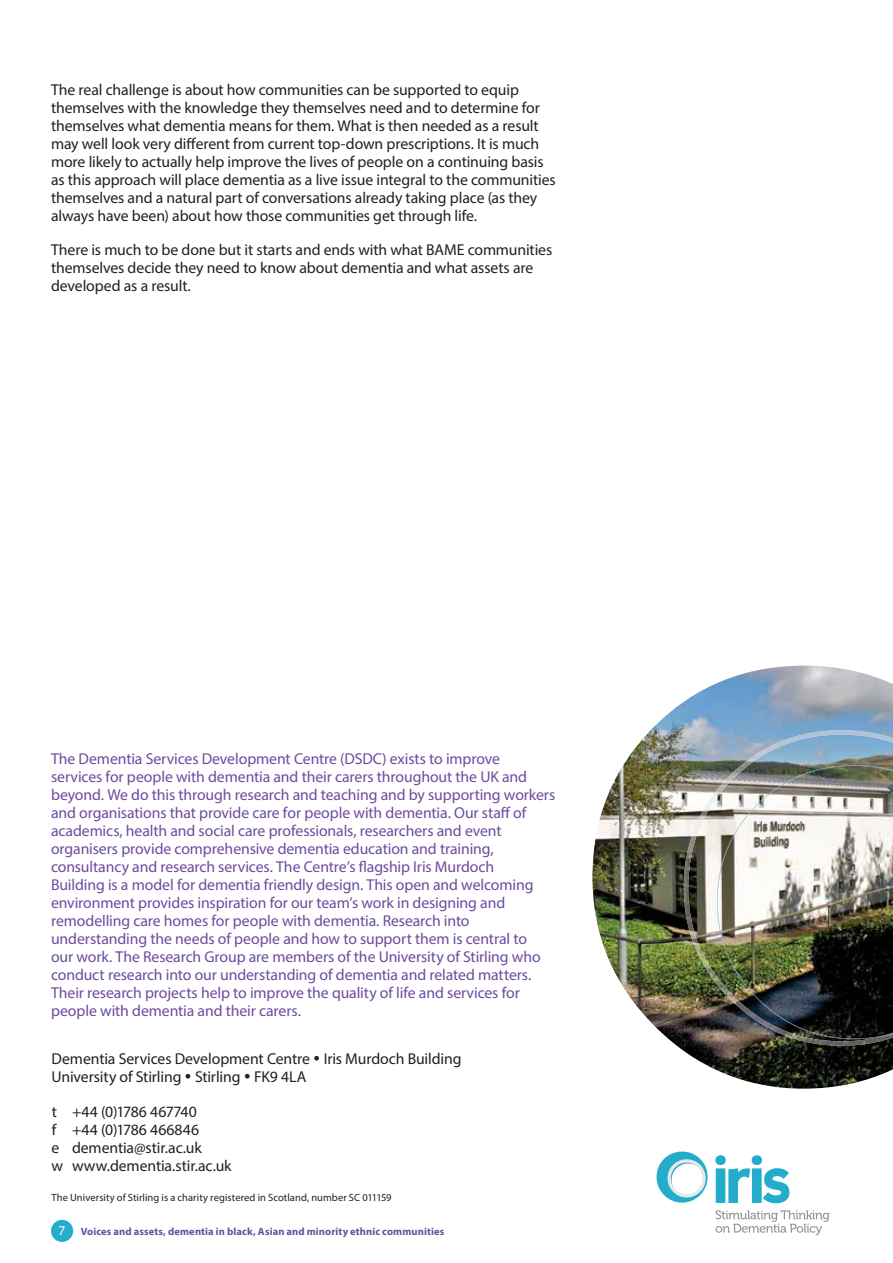
<style>
.page{position:relative;width:893px;height:1263px;background:#fff}
.page>*{position:absolute;margin:0;border:0;box-sizing:border-box;transform-origin:0 0}
.t1{font:15.75px/18px "Myriad Pro";letter-spacing:-.01em;color:#6c4b9f}
.t2{font:15.75px/18px "Myriad Pro";letter-spacing:-.01em;color:#231f20}
.t3{font:10.5px "Myriad Pro";letter-spacing:.005em;color:#231f20}
.t4{font:700 10.5px "Myriad Pro";letter-spacing:.015em;color:#6c4b9f}
.s1{font-weight:400;font-size:13.5px;color:#fff}
</style>
<div class="page">
<div style="left:51px;top:1220px;width:22px;height:22px;background:#24adcb;border-radius:50%"></div>
<svg style="left:715px;top:1210px;width:114px;height:25px"></svg>
<svg style="left:715px;top:1155px;width:74px;height:48px"></svg>
<svg style="left:657px;top:1151px;width:51px;height:51px"></svg>
<img style="left:592px;top:666px;width:301px;height:423px">
<img style="left:751px;top:783px;width:142px;height:28px">
<img style="left:736px;top:810px;width:25px;height:188px">
<img style="left:723px;top:730px;width:170px;height:53px">
<img style="left:684px;top:782px;width:52px;height:223px">
<img style="left:736px;top:998px;width:157px;height:48px">
<img style="left:877px;top:1033px;width:16px;height:4px">
<p class="t2" style="left:51px;top:80px;width:506px">The real challenge is about how communities can be supported to equip themselves with the knowledge they themselves need and to determine for themselves what dementia means for them. What is then needed as a result may well look very different from current top-down prescriptions. It is much more likely to actually help improve the lives of people on a continuing basis as this approach will place dementia as a live issue integral to the communities themselves and a natural part of conversations already taking place (as they always have been) about how those communities get through life.</p>
<p class="t2" style="left:51px;top:241px;width:503px">There is much to be done but it starts and ends with what BAME communities themselves decide they need to know about dementia and what assets are developed as a result.</p>
<p class="t1" style="left:51px;top:749px;width:506px">The Dementia Services Development Centre (DSDC) exists to improve services for people with dementia and their carers throughout the UK and beyond. We do this through research and teaching and by supporting workers and organisations that provide care for people with dementia. Our staff of academics, health and social care professionals, researchers and event organisers provide comprehensive dementia education and training, consultancy and research services. The Centre’s flagship Iris Murdoch<br>Building is a model for dementia friendly design. This open and welcoming environment provides inspiration for our team’s work in designing and remodelling care homes for people with dementia. Research into understanding the needs of people and how to support them is central to<br>our work. The Research Group are members of the University of Stirling who conduct research into our understanding of dementia and related matters.<br>Their research projects help to improve the quality of life and services for people with dementia and their carers.</p>
<p class="t2" style="left:51px;top:1049px;width:412px">Dementia Services Development Centre • Iris Murdoch Building<br>University of Stirling • Stirling • FK9 4LA</p>
<p class="t2" style="left:51px;top:1102px;width:182px">t +44 (0)1786 467740<br>f +44 (0)1786 466846<br>e dementia@stir.ac.uk<br>w www.dementia.stir.ac.uk</p>
<p class="t3" style="left:51px;top:1190px;width:342px">The University of Stirling is a charity registered in Scotland, number SC 011159</p>
<p class="t4" style="left:59px;top:1225px;width:387px"><span class="s1">7</span> Voices and assets, dementia in black, Asian and minority ethnic communities</p>
</div>
